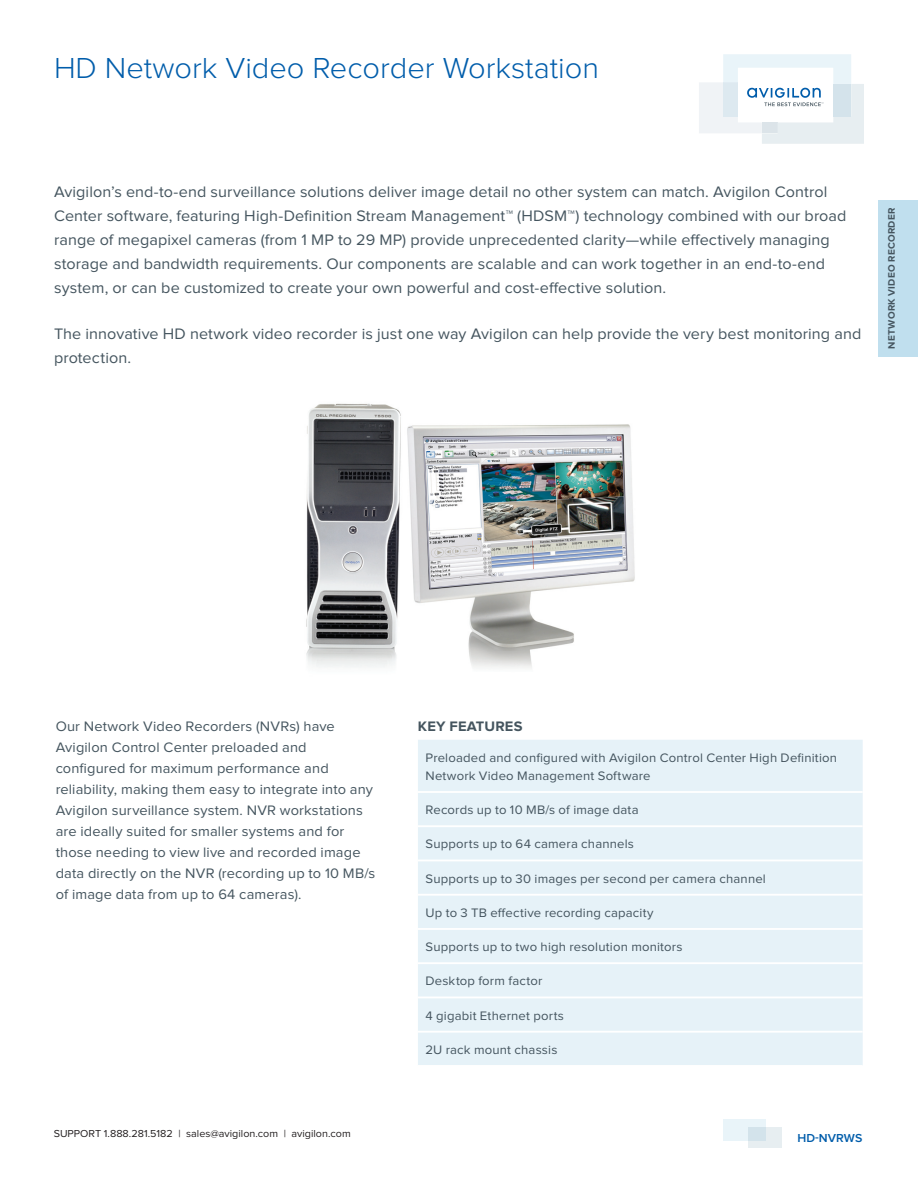
<style>
.page{position:relative;width:918px;height:1188px;background:#fff}
.page>*{position:absolute;margin:0;border:0;box-sizing:border-box;transform-origin:0 0}
.Headings{font:300 30px "Proxima Nova";color:#015dab}
.Body{font:15.75px/24px "Proxima Nova";letter-spacing:.005em;color:#45555f}
.Body-2{font:14.25px/21px "Proxima Nova";letter-spacing:.01em;color:#45555f}
.Section_Headings{font:700 14.25px "Proxima Nova";letter-spacing:.015em;color:#45555f}
.Spec_body{font:12.75px/18px "Proxima Nova";letter-spacing:.015em;color:#45555f}
.Product_Type{font:600 12px "Proxima Nova";color:#015dab}
.Contact{font:10.5px "Proxima Nova";color:#231f20}
.t1{font:700 9.75px "Proxima Nova";letter-spacing:.025em;color:#45555f}
</style>
<div class="page">
<div style="left:749px;top:1128px;width:33px;height:20px;background:#e7eef1"></div>
<svg style="left:723px;top:1120px;width:42px;height:21px"></svg>
<div style="left:878px;top:200px;width:40px;height:156px;background:#c0dfee"></div>
<svg style="left:699px;top:54px;width:165px;height:90px"></svg>
<img style="left:407px;top:424px;width:228px;height:244px">
<div style="left:418px;top:740px;width:445px;height:325px;background:#e6f2f8"></div>
<hr style="left:418px;top:791px;width:445px;height:2px;background:#fff">
<hr style="left:418px;top:825px;width:445px;height:2px;background:#fff">
<hr style="left:418px;top:860px;width:445px;height:1px;background:#fff">
<hr style="left:418px;top:894px;width:445px;height:2px;background:#fff">
<hr style="left:418px;top:928px;width:445px;height:2px;background:#fff">
<hr style="left:418px;top:962px;width:445px;height:2px;background:#fff">
<hr style="left:418px;top:997px;width:445px;height:1px;background:#fff">
<hr style="left:418px;top:1031px;width:445px;height:2px;background:#fff">
<img style="left:306px;top:403px;width:95px;height:264px">
<p class="Headings" style="left:54px;top:51px;width:547px">HD Network Video Recorder Workstation</p>
<p class="Body" style="left:54px;top:181px;width:794px">Avigilon’s end-to-end surveillance solutions deliver image detail no other system can match. Avigilon Control Center software, featuring High-Definition Stream Management™ (HDSM™) technology combined with our broad range of megapixel cameras (from 1 MP to 29 MP) provide unprecedented clarity—while effectively managing storage and bandwidth requirements. Our components are scalable and can work together in an end-to-end system, or can be customized to create your own powerful and cost-effective solution.</p>
<p class="Body" style="left:54px;top:322px;width:809px">The innovative HD network video recorder is just one way Avigilon can help provide the very best monitoring and protection.</p>
<p class="t1" style="left:886px;top:349px;width:142px;rotate:-90deg">NETWORK VIDEO RECORDER</p>
<p class="Body-2" style="left:56px;top:716px;width:321px">Our Network Video Recorders (NVRs) have Avigilon Control Center preloaded and configured for maximum performance and reliability, making them easy to integrate into any Avigilon surveillance system. NVR workstations are ideally suited for smaller systems and for those needing to view live and recorded image data directly on the NVR (recording up to 10 MB/s of image data from up to 64 cameras).</p>
<p class="Section_Headings" style="left:418px;top:718px;width:106px">KEY FEATURES</p>
<p class="Spec_body" style="left:426px;top:749px;width:413px">Preloaded and configured with Avigilon Control Center High Definition<br>Network Video Management Software</p>
<p class="Spec_body" style="left:426px;top:801px;width:215px">Records up to 10 MB/s of image data</p>
<p class="Spec_body" style="left:426px;top:835px;width:210px">Supports up to 64 camera channels</p>
<p class="Spec_body" style="left:426px;top:870px;width:342px">Supports up to 30 images per second per camera channel</p>
<p class="Spec_body" style="left:426px;top:904px;width:230px">Up to 3 TB effective recording capacity</p>
<p class="Spec_body" style="left:426px;top:938px;width:259px">Supports up to two high resolution monitors</p>
<p class="Spec_body" style="left:426px;top:972px;width:118px">Desktop form factor</p>
<p class="Spec_body" style="left:426px;top:1007px;width:140px">4 gigabit Ethernet ports</p>
<p class="Spec_body" style="left:426px;top:1041px;width:133px">2U rack mount chassis</p>
<p class="Contact" style="left:54px;top:1128px;width:298px">SUPPORT 1.888.281.5182 | sales@avigilon.com | avigilon.com</p>
<p class="Product_Type" style="left:798px;top:1131px;width:66px">HD-NVRWS</p>
</div>
